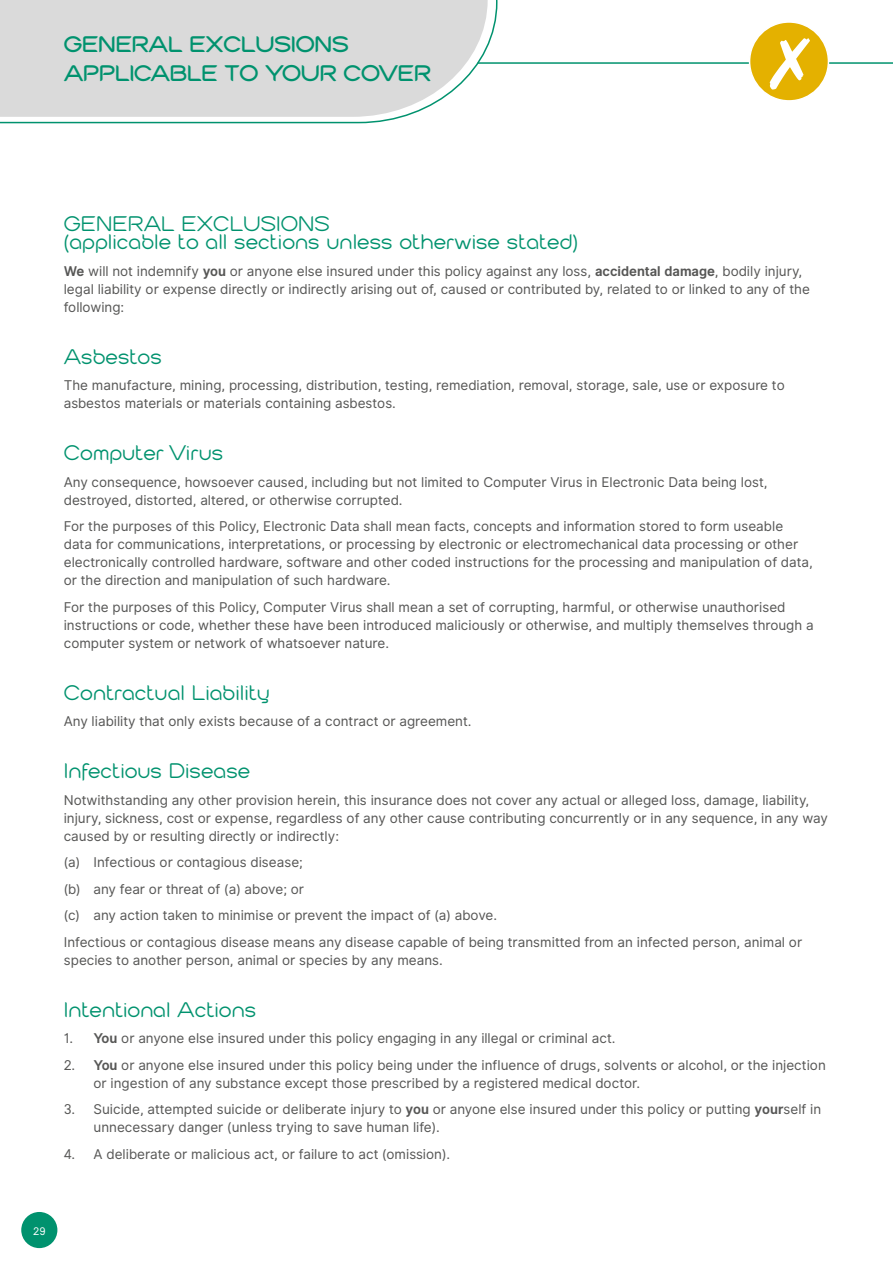
<style>
.page{position:relative;width:893px;height:1263px;background:#fff}
.page>*{position:absolute;margin:0;border:0;box-sizing:border-box;transform-origin:0 0}
.t1{font:700 24px/28.8px "Cabourg";letter-spacing:-.01em;color:#00926e}
.t2{font:22.5px/18px "Cabourg";color:#00926e}
.t3{font:13.5px/18px "Inter UI";color:#575756}
.t4{font:10.5px "Inter UI";color:#fff}
.s1{font-weight:700}
</style>
<div class="page">
<div style="left:21px;top:1212px;width:36px;height:36px;background:#00926e;border-radius:50%"></div>
<svg style="left:0;top:0;width:498px;height:124px;background:#dbdddc"></svg>
<hr style="left:478px;top:62px;width:415px;height:2px;background:#00926e">
<div style="left:750px;top:22px;width:78px;height:79px;background:#e4b100;border-radius:50%"></div>
<div style="left:749px;top:21px;width:80px;height:81px;border:2px solid #fff;border-radius:50%"></div>
<svg style="left:770px;top:38px;width:40px;height:51px"></svg>
<h1 class="t1" style="left:64px;top:30px;width:369px">GENERAL EXCLUSIONS<br>APPLICABLE TO YOUR COVER</h1>
<h2 class="t2" style="left:64px;top:215px;width:516px">GENERAL EXCLUSIONS<br>(applicable to all sections unless otherwise stated)</h2>
<p class="t3" style="left:64px;top:262px;width:748px"><span class="s1">We</span> will not indemnify <span class="s1">you</span> or anyone else insured under this policy against any loss, <span class="s1">accidental damage</span>, bodily injury, legal liability or expense directly or indirectly arising out of, caused or contributed by, related to or linked to any of the following:</p>
<h2 class="t2" style="left:64px;top:347px;width:100px">Asbestos</h2>
<p class="t3" style="left:64px;top:376px;width:722px">The manufacture, mining, processing, distribution, testing, remediation, removal, storage, sale, use or exposure to asbestos materials or materials containing asbestos.</p>
<h2 class="t2" style="left:64px;top:444px;width:161px">Computer Virus</h2>
<p class="t3" style="left:64px;top:473px;width:705px">Any consequence, howsoever caused, including but not limited to Computer Virus in Electronic Data being lost, destroyed, distorted, altered, or otherwise corrupted.</p>
<p class="t3" style="left:64px;top:517px;width:751px">For the purposes of this Policy, Electronic Data shall mean facts, concepts and information stored to form useable data for communications, interpretations, or processing by electronic or electromechanical data processing or other electronically controlled hardware, software and other coded instructions for the processing and manipulation of data, or the direction and manipulation of such hardware.</p>
<p class="t3" style="left:64px;top:598px;width:751px">For the purposes of this Policy, Computer Virus shall mean a set of corrupting, harmful, or otherwise unauthorised instructions or code, whether these have been introduced maliciously or otherwise, and multiply themselves through a computer system or network of whatsoever nature.</p>
<h2 class="t2" style="left:64px;top:683px;width:208px">Contractual Liability</h2>
<p class="t3" style="left:64px;top:713px;width:409px">Any liability that only exists because of a contract or agreement.</p>
<h2 class="t2" style="left:64px;top:762px;width:188px">Infectious Disease</h2>
<p class="t3" style="left:64px;top:791px;width:766px">Notwithstanding any other provision herein, this insurance does not cover any actual or alleged loss, damage, liability, injury, sickness, cost or expense, regardless of any other cause contributing concurrently or in any sequence, in any way caused by or resulting directly or indirectly:</p>
<p class="t3" style="left:64px;top:849px;width:740px;line-height:26.5px">(a) Infectious or contagious disease;<br>(b) any fear or threat of (a) above; or<br>(c) any action taken to minimise or prevent the impact of (a) above.<br>Infectious or contagious disease means any disease capable of being transmitted from an infected person, animal or</p>
<p class="t3" style="left:64px;top:951px;width:381px">species to another person, animal or species by any means.</p>
<h2 class="t2" style="left:64px;top:1000px;width:194px">Intentional Actions</h2>
<p class="t3" style="left:64px;top:1030px;width:553px">1. <span class="s1">You</span> or anyone else insured under this policy engaging in any illegal or criminal act.</p>
<p class="t3" style="left:94px;top:1056px;width:734px;text-indent:-30px">2. <span class="s1">You</span> or anyone else insured under this policy being under the influence of drugs, solvents or alcohol, or the injection or ingestion of any substance except those prescribed by a registered medical doctor.</p>
<p class="t3" style="left:94px;top:1101px;width:729px;text-indent:-30px">3. Suicide, attempted suicide or deliberate injury to <span class="s1">you</span> or anyone else insured under this policy or putting <span class="s1">your</span>self in unnecessary danger (unless trying to save human life).</p>
<p class="t3" style="left:64px;top:1145px;width:388px">4. A deliberate or malicious act, or failure to act (omission).</p>
<p class="t4" style="left:33px;top:1224px;width:14px">29</p>
</div>
